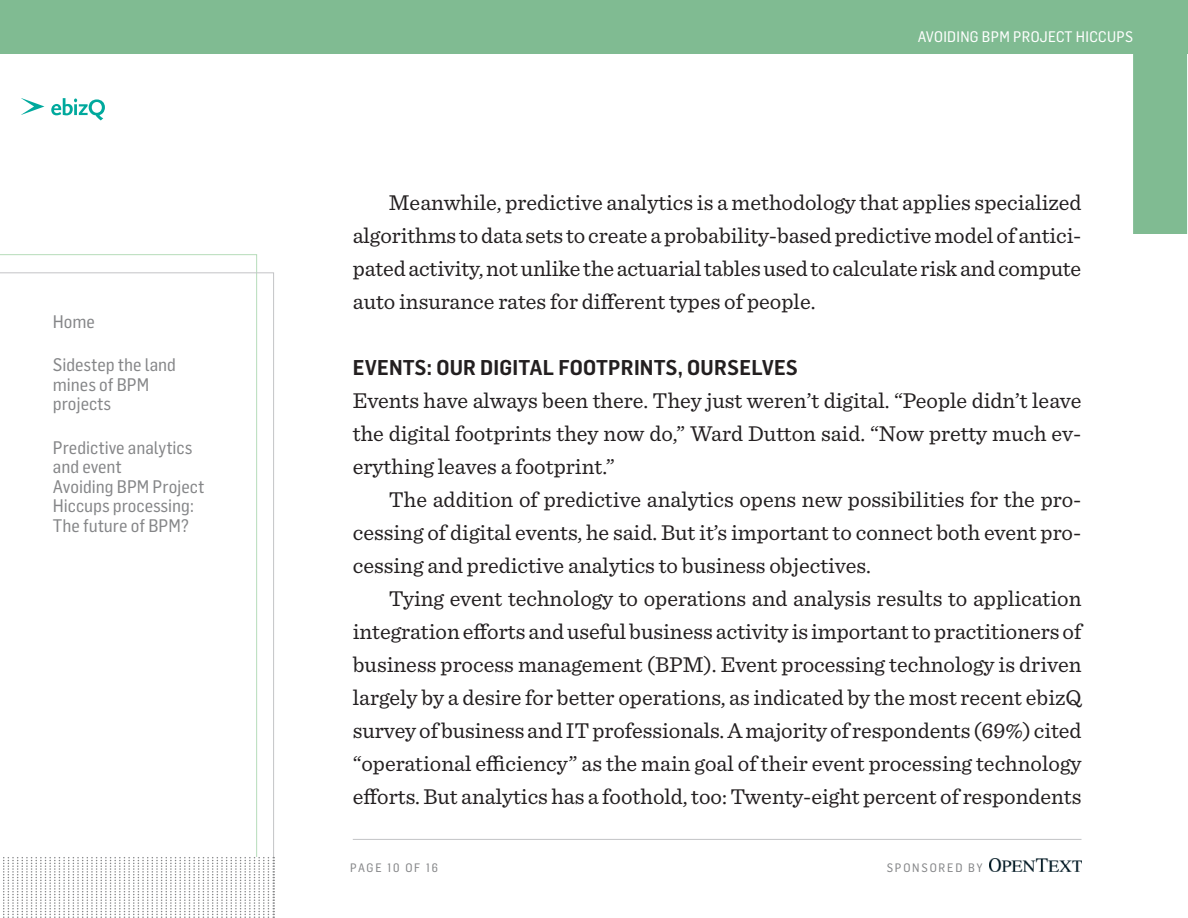
<style>
.page{position:relative;width:1188px;height:918px;background:#fff}
.page>*{position:absolute;margin:0;border:0;box-sizing:border-box;transform-origin:0 0}
.body_copy{font:22.5px/33px "Sentinel";color:#231f20;text-align:justify}
.body_copy-first_para{font:22.5px/33px "Sentinel";color:#231f20;text-align:justify}
.subhead{font:600 21px "Flama Semicondensed";letter-spacing:.01em;color:#231f20}
.t1{font:17.85px/19.5px "Flama Semicondensed Basic";color:#858688}
.t2{font:15px "Flama Semicondensed Basic";letter-spacing:.02em;color:#fff}
.t3{font:12px "Flama Semicondensed Basic";letter-spacing:.15em;color:#858688}
</style>
<div class="page">
<svg style="left:0;top:272px;width:274px;height:585px"></svg>
<hr style="left:353px;top:839px;width:728px;height:1px;background:#c3c4c6">
<img style="left:990px;top:859px;width:92px;height:13px">
<div style="left:1133px;top:0;width:54px;height:234px;background:#80bb92"></div>
<div style="left:0;top:0;width:1188px;height:54px;background:#80bb92"></div>
<svg style="left:3px;top:857px;width:271px;height:61px"></svg>
<svg style="left:21px;top:98px;width:23px;height:17px"></svg>
<svg style="left:51px;top:98px;width:54px;height:22px"></svg>
<p class="t1" style="left:53px;top:311px;width:44px">Home</p>
<p class="t1" style="left:53px;top:354px;width:125px">Sidestep the land mines of BPM projects</p>
<p class="t1" style="left:53px;top:437px;width:153px">Predictive analytics and event<br>Avoiding BPM Project<br>Hiccups processing:<br>The future of BPM?</p>
<p class="t2" style="left:918px;top:27px;width:217px">AVOIDING BPM PROJECT HICCUPS</p>
<p class="body_copy" style="left:353px;top:185px;width:730px;text-indent:36px">Meanwhile, predictive analytics is a methodology that applies specialized algorithms to data sets to create a probability-based predictive model of antici&shy;pated activity, not unlike the actuarial tables used to calculate risk and compute auto insurance rates for different types of people.</p>
<p class="subhead" style="left:353px;top:354px;width:447px">EVENTS: OUR DIGITAL FOOTPRINTS, OURSELVES</p>
<p class="body_copy-first_para" style="left:353px;top:383px;width:730px">Events have always been there. They just weren’t digital. “People didn’t leave the digital footprints they now do,” Ward Dutton said. “Now pretty much ev&shy;erything leaves a footprint.”</p>
<p class="body_copy" style="left:353px;top:482px;width:730px;text-indent:36px">The addition of predictive analytics opens new possibilities for the pro&shy;cessing of digital events, he said. But it’s important to connect both event pro&shy;cessing and predictive analytics to business objectives.</p>
<p class="body_copy" style="left:353px;top:581px;width:730px;text-indent:36px">Tying event technology to operations and analysis results to application integration efforts and useful business activity is important to practitioners of business process management (BPM). Event processing technology is driven largely by a desire for better operations, as indicated by the most recent ebizQ survey of business and IT professionals. A majority of respondents (69%) cited “operational efficiency” as the main goal of their event processing technology efforts. But analytics has a foothold, too: Twenty-eight percent of respondents</p>
<p class="t3" style="left:350px;top:860px;width:89px">PAGE 10 OF 16</p>
<p class="t3" style="left:887px;top:860px;width:98px">SPONSORED BY</p>
</div>
